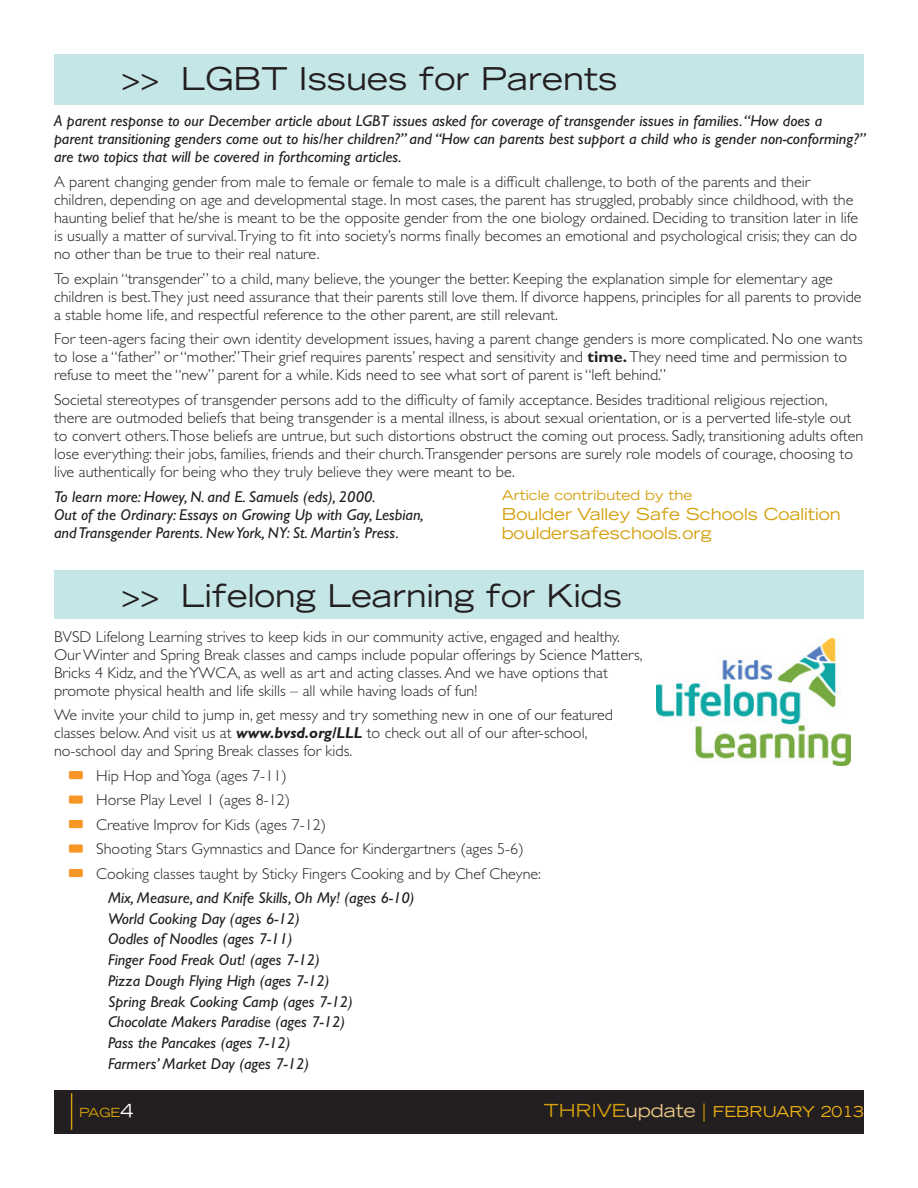
<style>
.page{position:relative;width:918px;height:1188px;background:#fff}
.page>*{position:absolute;margin:0;border:0;box-sizing:border-box;transform-origin:0 0}
.t1{font:expanded 31.5px "Trade Gothic LT Std";color:#231f20}
.t2{font:expanded 16.5px/19.5px "Trade Gothic LT Std";color:#d49f0c}
.t3{font:300 15.75px/18px "Gill Sans Std";color:#231f20}
.t4{font:italic 15.75px/18px "Gill Sans Std";color:#231f20}
.t5{font:expanded 15px "Trade Gothic LT Std";color:#efb211}
.t6{font:expanded 13.5px "Trade Gothic LT Std";color:#d49f0c}
.t7{font:expanded 12.6px "Trade Gothic LT Std";color:#d49f0c}
.s1{font-weight:700}
.s2{font-weight:700;font-style:italic}
.s3{font-size:18px;color:#fff}
.s4{font-size:18px;color:#d49f0c}
.s5{font-size:18px;color:#eac884}
</style>
<div class="page">
<div style="left:54px;top:1090px;width:810px;height:44px;background:#231f20"></div>
<hr style="left:71px;top:1093px;width:1px;height:37px;background:#d49f0c">
<div style="left:54px;top:54px;width:810px;height:51px;background:#c5e6e7"></div>
<div style="left:69px;top:771px;width:14px;height:8px;background:#f79727;border-radius:2px"></div>
<div style="left:69px;top:796px;width:14px;height:8px;background:#f79727;border-radius:2px"></div>
<div style="left:69px;top:820px;width:14px;height:8px;background:#f79727;border-radius:2px"></div>
<div style="left:69px;top:844px;width:14px;height:9px;background:#f79727;border-radius:2px"></div>
<div style="left:69px;top:869px;width:14px;height:8px;background:#f79727;border-radius:2px"></div>
<img style="left:657px;top:638px;width:193px;height:128px">
<div style="left:54px;top:571px;width:810px;height:48px;background:#c5e6e7"></div>
<p class="t1" style="left:122px;top:58px;width:497px">&gt;&gt; LGBT Issues for Parents</p>
<p class="t4" style="left:54px;top:112px;width:813px">A parent response to our December article about LGBT issues asked for coverage of transgender issues in families. “How does a<br>parent transitioning genders come out to his/her children?” and “How can parents best support a child who is gender non-conforming?” are two topics that will be covered in forthcoming articles.</p>
<p class="t3" style="left:54px;top:173px;width:806px">A parent changing gender from male to female or female to male is a difficult challenge, to both of the parents and their children, depending on age and developmental stage. In most cases, the parent has struggled, probably since childhood, with the haunting belief that he/she is meant to be the opposite gender from the one biology ordained. Deciding to transition later in life is usually a matter of survival.Trying to fit into society’s norms finally becomes an emotional and psychological crisis; they can do no other than be true to their real nature.</p>
<p class="t3" style="left:54px;top:269px;width:809px">To explain “transgender” to a child, many believe, the younger the better. Keeping the explanation simple for elementary age children is best.They just need assurance that their parents still love them. If divorce happens, principles for all parents to provide a stable home life, and respectful reference to the other parent, are still relevant.</p>
<p class="t3" style="left:54px;top:330px;width:810px">For teen-agers facing their own identity development issues, having a parent change genders is more complicated. No one wants to lose a “father” or “mother.” Their grief requires parents’ respect and sensitivity and <span class="s1">time.</span> They need time and permission to refuse to meet the “new” parent for a while. Kids need to see what sort of parent is “left behind.”</p>
<p class="t3" style="left:54px;top:391px;width:811px">Societal stereotypes of transgender persons add to the difficulty of family acceptance. Besides traditional religious rejection, there are outmoded beliefs that being transgender is a mental illness, is about sexual orientation, or is a perverted life-style out to convert others.Those beliefs are untrue, but such distortions obstruct the coming out process. Sadly, transitioning adults often lose everything: their jobs, families, friends and their church.Transgender persons are surely role models of courage, choosing to live authentically for being who they truly believe they were meant to be.</p>
<p class="t4" style="left:54px;top:488px;width:371px">To learn more: Howey, N. and E. Samuels (eds), 2000.<br>Out of the Ordinary: Essays on Growing Up with Gay, Lesbian, and Transgender Parents. New York, NY: St. Martin’s Press.</p>
<p class="t6" style="left:502px;top:487px;width:192px">Article contributed by the</p>
<p class="t2" style="left:502px;top:504px;width:341px">Boulder Valley Safe Schools Coalition bouldersafeschools.org</p>
<p class="t1" style="left:122px;top:575px;width:502px">&gt;&gt; Lifelong Learning for Kids</p>
<p class="t3" style="left:54px;top:628px;width:590px">BVSD Lifelong Learning strives to keep kids in our community active, engaged and healthy.<br>Our Winter and Spring Break classes and camps include popular offerings by Science Matters, Bricks 4 Kidz, and the YWCA, as well as art and acting classes. And we have options that promote physical health and life skills – all while having loads of fun!</p>
<p class="t3" style="left:54px;top:706px;width:560px">We invite your child to jump in, get messy and try something new in one of our featured classes below. And visit us at <span class="s2">www.bvsd.org/LLL</span> to check out all of our after-school, no-school day and Spring Break classes for kids.</p>
<p class="t3" style="left:96px;top:767px;width:192px">Hip Hop and Yoga (ages 7-11)</p>
<p class="t3" style="left:96px;top:791px;width:196px">Horse Play Level 1 (ages 8-12)</p>
<p class="t3" style="left:96px;top:816px;width:231px">Creative Improv for Kids (ages 7-12)</p>
<p class="t3" style="left:96px;top:840px;width:429px">Shooting Stars Gymnastics and Dance for Kindergartners (ages 5-6)</p>
<p class="t3" style="left:96px;top:865px;width:446px">Cooking classes taught by Sticky Fingers Cooking and by Chef Cheyne:</p>
<p class="t4" style="left:108px;top:889px;width:308px">Mix, Measure, and Knife Skills, Oh My! (ages 6-10)</p>
<p class="t4" style="left:108px;top:910px;width:193px">World Cooking Day (ages 6-12)</p>
<p class="t4" style="left:108px;top:930px;width:186px">Oodles of Noodles (ages 7-11)</p>
<p class="t4" style="left:108px;top:951px;width:213px">Finger Food Freak Out! (ages 7-12)</p>
<p class="t4" style="left:108px;top:972px;width:223px">Pizza Dough Flying High (ages 7-12)</p>
<p class="t4" style="left:108px;top:992px;width:246px">Spring Break Cooking Camp (ages 7-12)</p>
<p class="t4" style="left:108px;top:1013px;width:239px">Chocolate Makers Paradise (ages 7-12)</p>
<p class="t4" style="left:108px;top:1034px;width:184px">Pass the Pancakes (ages 7-12)</p>
<p class="t4" style="left:108px;top:1054px;width:203px">Farmers’ Market Day (ages 7-12)</p>
<p class="t7" style="left:79px;top:1105px;width:56px">page<span class="s3">4</span></p>
<p class="t5" style="left:544px;top:1102px;width:322px"><span class="s4">THRIVE</span><span class="s5">update</span> <span class="s4">|</span> FEBRUARY 2013</p>
</div>
